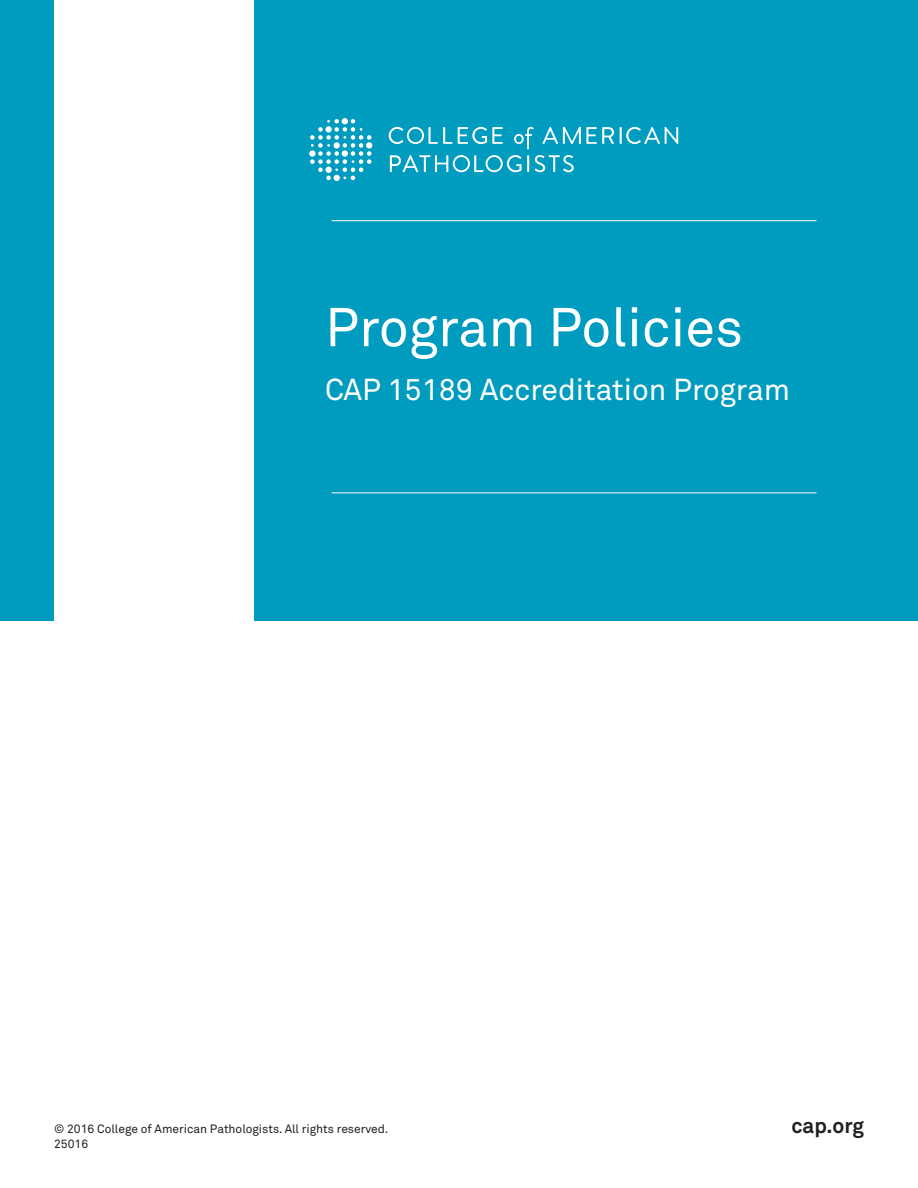
<style>
.page{position:relative;width:918px;height:1188px;background:#fff}
.page>*{position:absolute;margin:0;border:0;box-sizing:border-box;transform-origin:0 0}
.t1{font:54px "Akkurat Std";color:#fff}
.t2{font:30px "Akkurat Std";color:#fff}
.t3{font:700 21px "Akkurat Std";color:#231f20}
.t4{font:12px/15px "Akkurat Std";color:#231f20}
</style>
<div class="page">
<div style="left:0;top:0;width:54px;height:621px;background:#009cc0"></div>
<div style="left:254px;top:0;width:664px;height:621px;background:#009cc0"></div>
<div style="left:366px;top:142px;width:6px;height:7px;background:#fff;border-radius:50%"></div>
<svg style="left:310px;top:118px;width:61px;height:63px"></svg>
<svg style="left:389px;top:127px;width:63px;height:17px"></svg>
<svg style="left:514px;top:127px;width:20px;height:22px"></svg>
<svg style="left:620px;top:127px;width:58px;height:17px"></svg>
<svg style="left:390px;top:155px;width:139px;height:17px"></svg>
<svg style="left:535px;top:155px;width:39px;height:17px"></svg>
<svg style="left:542px;top:127px;width:72px;height:17px"></svg>
<svg style="left:458px;top:127px;width:45px;height:17px"></svg>
<hr style="left:332px;top:492px;width:484px;height:1px;background:#fff">
<hr style="left:332px;top:220px;width:484px;height:1px;background:#fff">
<h1 class="t1" style="left:325px;top:296px;width:420px">Program Policies</h1>
<h2 class="t2" style="left:325px;top:372px;width:467px">CAP 15189 Accreditation Program</h2>
<p class="t4" style="left:54px;top:1122px;width:336px">© 2016 College of American Pathologists. All rights reserved.<br>25016</p>
<h3 class="t3" style="left:791px;top:1112px;width:74px">cap.org</h3>
</div>
